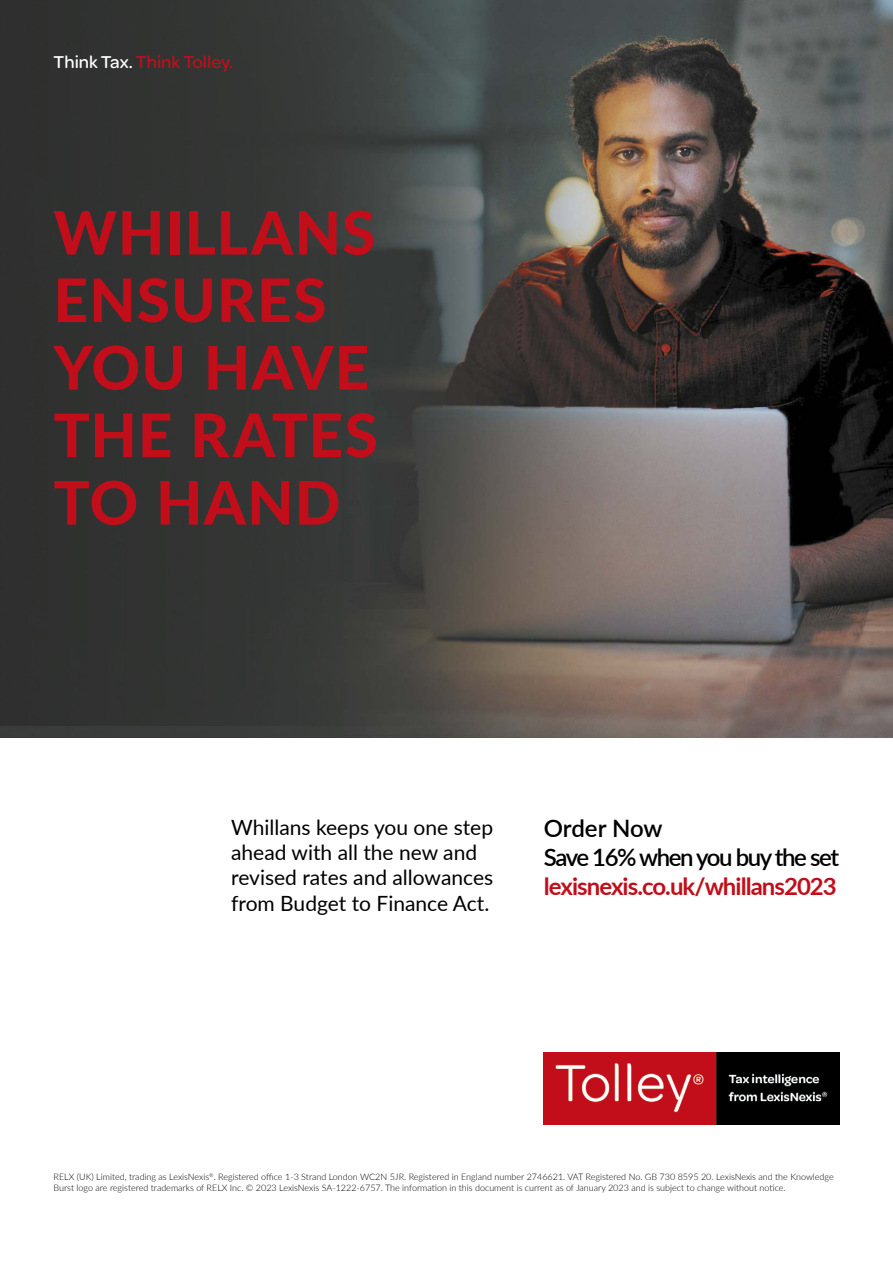
<style>
.page{position:relative;width:893px;height:1263px;background:#fff}
.page>*{position:absolute;margin:0;border:0;box-sizing:border-box;transform-origin:0 0}
.t1{font:800 60px/67.5px "Lato";letter-spacing:.02em;color:#c20e1a}
.t2{font:600 24px/28.8px "Lato";letter-spacing:-.06em;color:#000}
.t3{font:700 24px "Lato";letter-spacing:-.04em;color:#c20e1a}
.t4{font:21px/25.2px "Lato";color:#000}
.t5{font:500 18.3px "Omnes";color:#c20e1a}
.t6{font:300 9px/10.8px "Lato";color:#000}
.s1{color:#fff}
</style>
<div class="page">
<img style="left:0;top:0;width:893px;height:1125px">
<img style="left:544px;top:1052px;width:295px;height:72px">
<h3 class="t5" style="left:54px;top:49px;width:181px"><span class="s1">Think Tax.</span> Think Tolley.</h3>
<h1 class="t1" style="left:54px;top:196px;width:326px">WHILLANS<br>ENSURES<br>YOU HAVE<br>THE RATES<br>TO HAND</h1>
<h3 class="t4" style="left:231px;top:814px;width:264px">Whillans keeps you one step ahead with all the new and revised rates and allowances from Budget to Finance Act.</h3>
<h2 class="t2" style="left:544px;top:813px;width:297px">Order Now<br>Save 16% when you buy the set</h2>
<h2 class="t3" style="left:544px;top:868px;width:294px">lexisnexis.co.uk/whillans2023</h2>
<p class="t6" style="left:54px;top:1171px;width:782px">RELX (UK) Limited, trading as LexisNexis<sup>®</sup>. Registered office 1-3 Strand London WC2N 5JR. Registered in England number 2746621. VAT Registered No. GB 730 8595 20. LexisNexis and the Knowledge<br>Burst logo are registered trademarks of RELX Inc. © 2023 LexisNexis SA-1222-6757. The information in this document is current as of January 2023 and is subject to change without notice.</p>
</div>
